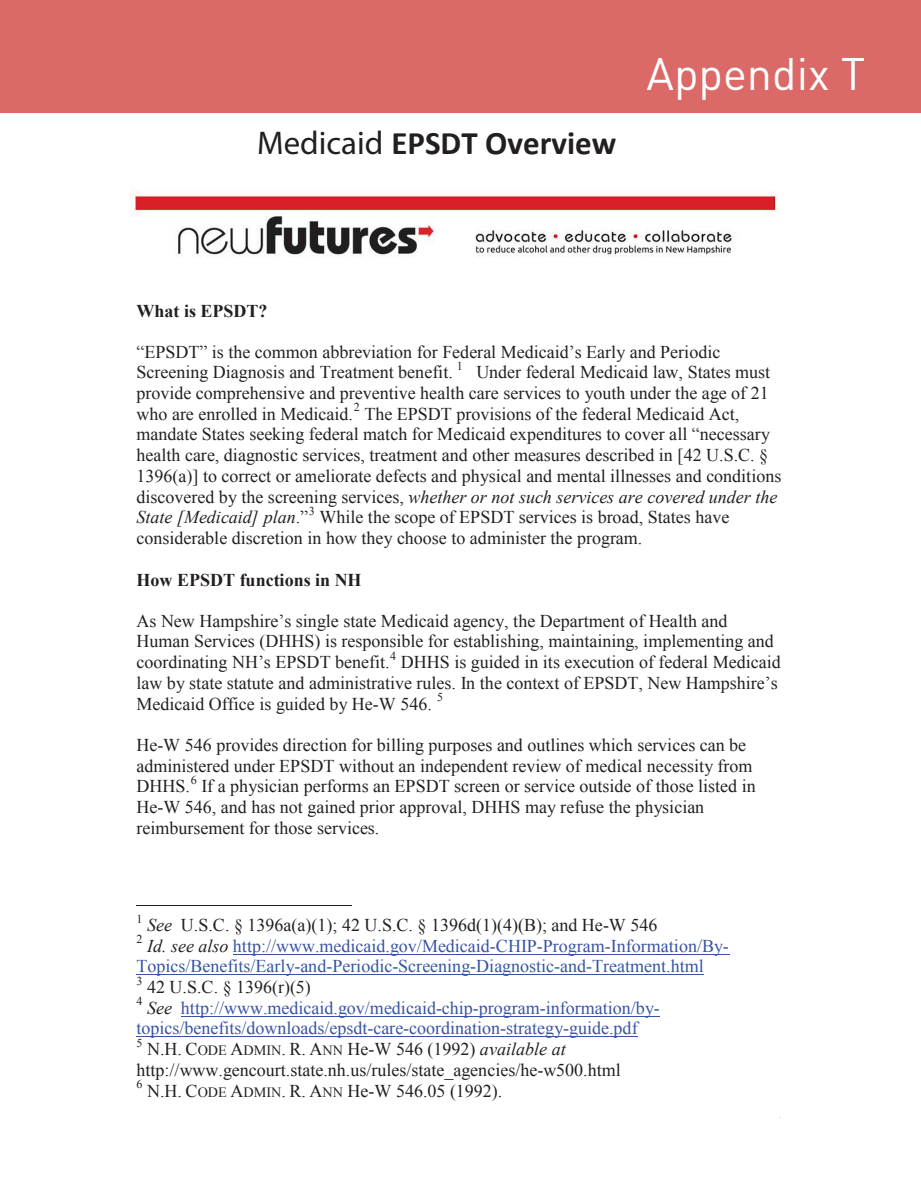
<style>
.page{position:relative;width:921px;height:1191px;background:#fff}
.page>*{position:absolute;margin:0;border:0;box-sizing:border-box;transform-origin:0 0}
.t1{font:45px "DIN Pro";color:#fff}
.t2{font:700 33px "Calibri";color:#231f20}
.t3{font:18px/20.7px "Times New Roman";color:#231f20}
.t4{font:18px/20.7px "Times New Roman";color:#3953a4}
.t5{font:700 18px "Times New Roman";color:#231f20}
.t6{font:12px "Times New Roman";color:#231f20}
.s1{font-style:inherit}
.s2{font-style:italic}
.s3{font-style:italic;color:#231f20}
.s4{font-size:14.25px}
</style>
<div class="page">
<div style="left:0;top:0;width:921px;height:112px;background:#da6968"></div>
<hr style="left:136px;top:906px;width:216px;height:1px;background:#231f20">
<hr style="left:233px;top:954px;width:496px;height:1px;background:#3953a4">
<hr style="left:136px;top:974px;width:568px;height:1px;background:#3953a4">
<hr style="left:181px;top:1016px;width:479px;height:1px;background:#3953a4">
<hr style="left:136px;top:1036px;width:502px;height:1px;background:#3953a4">
<img style="left:131px;top:191px;width:646px;height:65px">
<h2 class="t2" style="left:257px;top:122px;width:361px"><span class="s1">Medicaid</span> EPSDT Overview</h2>
<p class="t1" style="left:647px;top:38px;width:220px">Appendix T</p>
<h1 class="t1" style="left:630px;top:44px;width:224px">Appendix T</h1>
<p class="t5" style="left:136px;top:298px;width:133px">What is EPSDT?</p>
<p class="t3" style="left:136px;top:341px;width:585px">“EPSDT” is the common abbreviation for Federal Medicaid’s Early and Periodic<br>Screening Diagnosis and Treatment benefit.</p>
<p class="t6" style="left:457px;top:358px;width:8px">1</p>
<p class="t3" style="left:137px;top:362px;width:635px;text-align:justify;text-indent:340px">Under federal Medicaid law, States must provide comprehensive and preventive health care services to youth under the age of 21 who are enrolled in Medicaid.</p>
<p class="t6" style="left:354px;top:399px;width:8px">2</p>
<p class="t3" style="left:137px;top:403px;width:646px;text-indent:228px">The EPSDT provisions of the federal Medicaid Act, mandate States seeking federal match for Medicaid expenditures to cover all “necessary health care, diagnostic services, treatment and other measures described in [42 U.S.C. § 1396(a)] to correct or ameliorate defects and physical and mental illnesses and conditions discovered by the screening services, <span class="s2">whether or not such services are covered under the State [Medicaid] plan</span>.”</p>
<p class="t6" style="left:309px;top:503px;width:8px">3</p>
<p class="t3" style="left:137px;top:507px;width:594px;text-indent:183px">While the scope of EPSDT services is broad, States have considerable discretion in how they choose to administer the program.</p>
<p class="t5" style="left:137px;top:567px;width:227px">How EPSDT functions in NH</p>
<p class="t3" style="left:137px;top:610px;width:639px">As New Hampshire’s single state Medicaid agency, the Department of Health and<br>Human Services (DHHS) is responsible for establishing, maintaining, implementing and coordinating NH’s EPSDT benefit.</p>
<p class="t6" style="left:390px;top:648px;width:8px">4</p>
<p class="t3" style="left:137px;top:651px;width:646px;text-indent:264px">DHHS is guided in its execution of federal Medicaid law by state statute and administrative rules. In the context of EPSDT, New Hampshire’s<br>Medicaid Office is guided by He-W 546.</p>
<p class="t6" style="left:437px;top:689px;width:8px">5</p>
<p class="t3" style="left:136px;top:734px;width:617px">He-W 546 provides direction for billing purposes and outlines which services can be administered under EPSDT without an independent review of medical necessity from<br>DHHS.</p>
<p class="t6" style="left:191px;top:772px;width:8px">6</p>
<p class="t3" style="left:137px;top:776px;width:621px;text-indent:65px">If a physician performs an EPSDT screen or service outside of those listed in<br>He-W 546, and has not gained prior approval, DHHS may refuse the physician reimbursement for those services.</p>
<p class="t6" style="left:136px;top:911px;width:8px">1</p>
<p class="t3" style="left:147px;top:914px;width:512px"><span class="s2">See</span> U.S.C. § 1396a(a)(1); 42 U.S.C. § 1396d(1)(4)(B); and He-W 546</p>
<p class="t6" style="left:136px;top:931px;width:8px">2</p>
<p class="t4" style="left:136px;top:935px;width:594px;text-indent:11px"><span class="s3">Id. see also</span> http://www.medicaid.gov/Medicaid-CHIP-Program-Information/By-<br>Topics/Benefits/Early-and-Periodic-Screening-Diagnostic-and-Treatment.html</p>
<p class="t6" style="left:136px;top:973px;width:8px">3</p>
<p class="t3" style="left:147px;top:976px;width:165px">42 U.S.C. § 1396(r)(5)</p>
<p class="t6" style="left:136px;top:993px;width:8px">4</p>
<p class="t4" style="left:136px;top:997px;width:525px;text-indent:11px"><span class="s3">See</span> http://www.medicaid.gov/medicaid-chip-program-information/by&shy;topics/benefits/downloads/epsdt-care-coordination-strategy-guide.pdf</p>
<p class="t6" style="left:136px;top:1035px;width:8px">5</p>
<p class="t3" style="left:136px;top:1038px;width:486px;text-indent:11px">N.H. C<span class="s4">ODE</span> A<span class="s4">DMIN</span>. R. A<span class="s4">NN</span> He-W 546 (1992) <span class="s2">available at </span>http://www.gencourt.state.nh.us/rules/state_agencies/he-w500.html</p>
<p class="t6" style="left:136px;top:1076px;width:8px">6</p>
<p class="t3" style="left:147px;top:1080px;width:357px">N.H. C<span class="s4">ODE</span> A<span class="s4">DMIN</span>. R. A<span class="s4">NN</span> He-W 546.05 (1992).</p>
</div>
